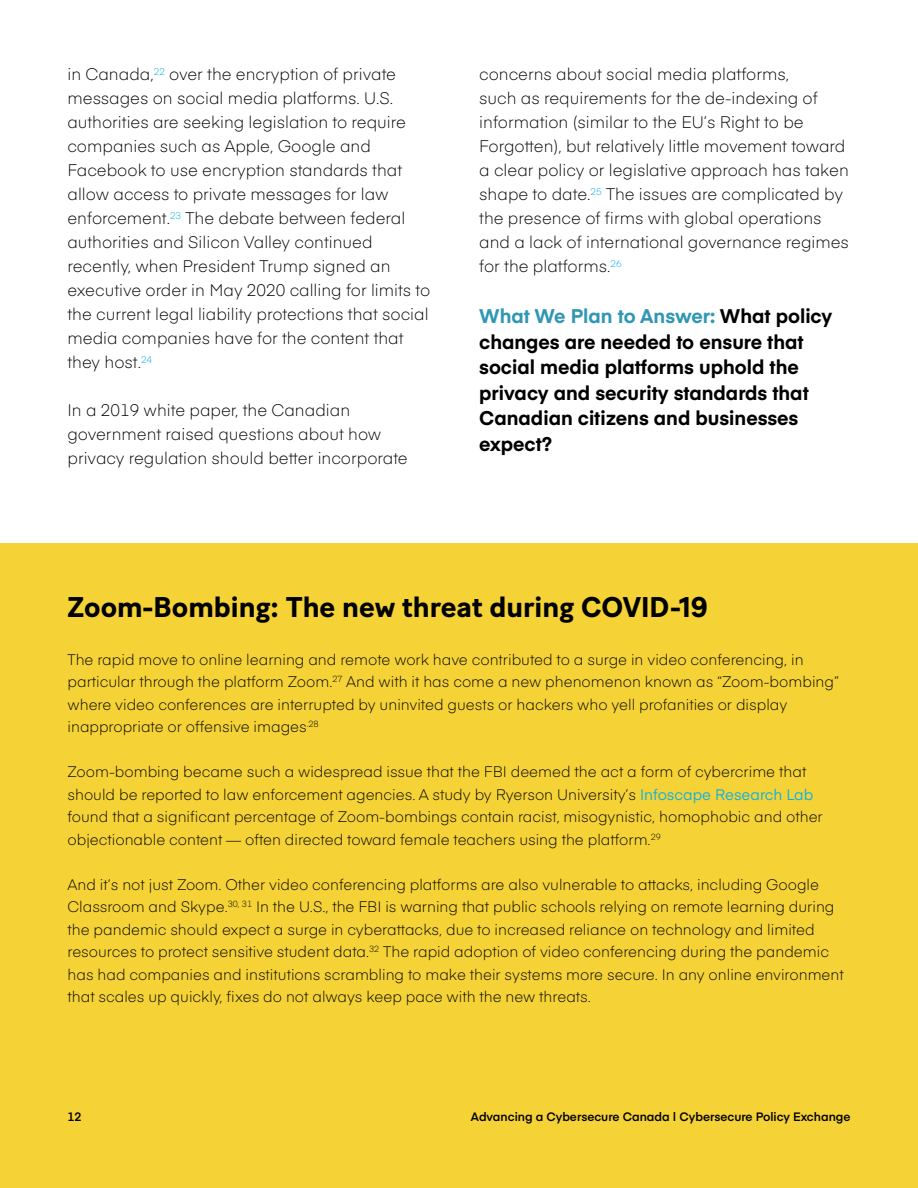
<style>
.page{position:relative;width:918px;height:1188px;background:#fff}
.page>*{position:absolute;margin:0;border:0;box-sizing:border-box;transform-origin:0 0}
.t1{font:700 28.5px "Baton Turbo";color:#000}
.t2{font:700 19.5px/25.5px "Eina 03";color:#000}
.t3{font:300 16.5px/24px "Eina 03";color:#000}
.t4{font:300 15px/22.5px "Eina 03";color:#000101}
.t5{font:600 12px "Eina 03";color:#000}
.s1{color:#3197b4}
.s2{font-weight:400;color:#00aeef}
</style>
<div class="page">
<div style="left:0;top:543px;width:918px;height:645px;background:#f5d236"></div>
<p class="t3" style="left:67px;top:61px;width:364px">in Canada,<sup>22</sup> over the encryption of private messages on social media platforms. U.S. authorities are seeking legislation to require companies such as Apple, Google and Facebook to use encryption standards that allow access to private messages for law enforcement.<sup>23</sup> The debate between federal authorities and Silicon Valley continued recently, when President Trump signed an executive order in May 2020 calling for limits to the current legal liability protections that social media companies have for the content that they host.<sup>24</sup></p>
<p class="t3" style="left:68px;top:397px;width:342px">In a 2019 white paper, the Canadian government raised questions about how privacy regulation should better incorporate</p>
<p class="t3" style="left:479px;top:61px;width:371px">concerns about social media platforms,<br>such as requirements for the de-indexing of information (similar to the EU’s Right to be Forgotten), but relatively little movement toward a clear policy or legislative approach has taken shape to date.<sup>25</sup> The issues are complicated by the presence of firms with global operations and a lack of international governance regimes for the platforms.<sup>26</sup></p>
<h2 class="t2" style="left:479px;top:302px;width:355px"><span class="s1">What We Plan to Answer:</span> What policy changes are needed to ensure that social media platforms uphold the privacy and security standards that<br>Canadian citizens and businesses expect?</h2>
<h1 class="t1" style="left:68px;top:585px;width:642px">Zoom-Bombing: The new threat during COVID-19</h1>
<p class="t4" style="left:68px;top:647px;width:773px">The rapid move to online learning and remote work have contributed to a surge in video conferencing, in particular through the platform Zoom.<sup>27</sup> And with it has come a new phenomenon known as “Zoom-bombing” where video conferences are interrupted by uninvited guests or hackers who yell profanities or display inappropriate or offensive images<sup>.28</sup></p>
<p class="t4" style="left:68px;top:760px;width:757px">Zoom-bombing became such a widespread issue that the FBI deemed the act a form of cybercrime that should be reported to law enforcement agencies. A study by Ryerson University’s <span class="s2">Infoscape Research Lab </span>found that a significant percentage of Zoom-bombings contain racist, misogynistic, homophobic and other objectionable content — often directed toward female teachers using the platform.<sup>29</sup></p>
<p class="t4" style="left:68px;top:872px;width:778px">And it’s not just Zoom. Other video conferencing platforms are also vulnerable to attacks, including Google Classroom and Skype.<sup>30,</sup> <sup>31</sup> In the U.S., the FBI is warning that public schools relying on remote learning during the pandemic should expect a surge in cyberattacks, due to increased reliance on technology and limited resources to protect sensitive student data.<sup>32</sup> The rapid adoption of video conferencing during the pandemic has had companies and institutions scrambling to make their systems more secure. In any online environment that scales up quickly, fixes do not always keep pace with the new threats.</p>
<p class="t5" style="left:68px;top:1107px;width:15px">12</p>
<p class="t5" style="left:471px;top:1107px;width:381px">Advancing a Cybersecure Canada | Cybersecure Policy Exchange</p>
</div>
